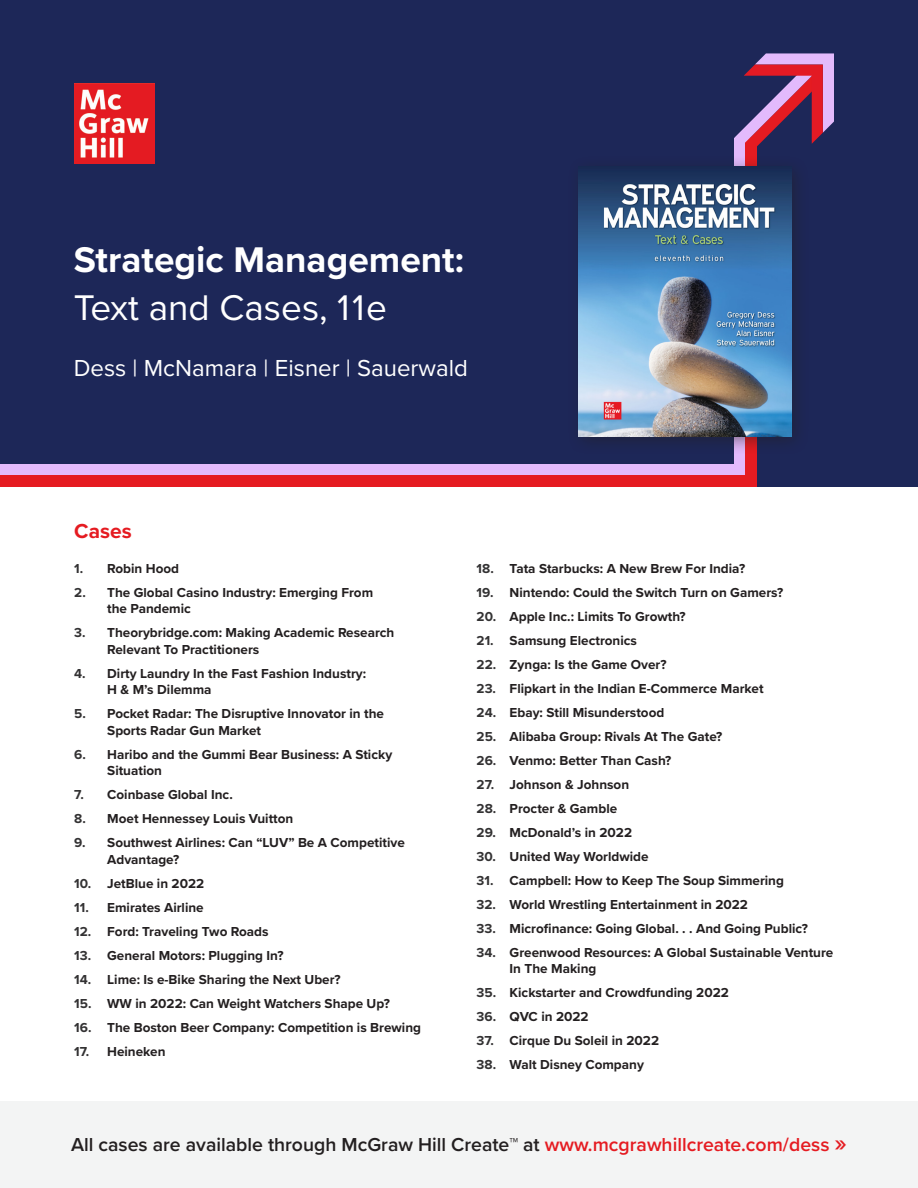
<style>
.page{position:relative;width:918px;height:1188px;background:#fff}
.page>*{position:absolute;margin:0;border:0;box-sizing:border-box;transform-origin:0 0}
.Paragraph_Style_1{font:700 37.05px/48.3px "Proxima Nova";color:#fff}
.Paragraph_Style_1-2{font:24px "Proxima Nova";color:#fff}
.Paragraph_Style_5{font:700 21px "Proxima Nova";color:#e51b21}
.P5_Call_to_Action_Bl{font:600 19.5px "Proxima Nova";color:#231f20}
.t1{font:700 13.5px/16.5px "Proxima Nova";color:#231f20}
.s1{font-weight:400}
.s2{color:#333233}
.s3{color:#e51b21}
.s4{font-size:25.2px;color:#e51b21}
</style>
<div class="page">
<div style="left:0;top:0;width:918px;height:487px;background:#1d2758"></div>
<div style="left:0;top:465px;width:741px;height:11px;background:#e3bafc"></div>
<div style="left:734px;top:138px;width:11px;height:338px;background:#e3bafc"></div>
<div style="left:0;top:476px;width:756px;height:11px;background:#e51b21"></div>
<div style="left:745px;top:138px;width:11px;height:349px;background:#e51b21"></div>
<svg style="left:734px;top:53px;width:100px;height:94px"></svg>
<img style="left:74px;top:83px;width:81px;height:81px">
<div style="left:0;top:1101px;width:918px;height:87px;background:#f3f4f4"></div>
<div style="left:567px;top:155px;width:243px;height:300px;background:#231f20;opacity:.5"></div>
<img style="left:579px;top:167px;width:213px;height:270px">
<p class="Paragraph_Style_1" style="left:74px;top:235px;width:392px">Strategic Management:<br><span class="s1">Text and Cases, 11e</span></p>
<p class="Paragraph_Style_1-2" style="left:74px;top:350px;width:396px">Dess | McNamara | Eisner | Sauerwald</p>
<p class="Paragraph_Style_5" style="left:74px;top:515px;width:59px">Cases</p>
<p class="t1" style="left:74px;top:560px;width:106px"><span class="s2">1.</span> Robin Hood</p>
<p class="t1" style="left:107px;top:584px;width:267px;text-indent:-33px"><span class="s2">2.</span> The Global Casino Industry: Emerging From the Pandemic</p>
<p class="t1" style="left:107px;top:624px;width:289px;text-indent:-33px"><span class="s2">3.</span> Theorybridge.com: Making Academic Research<br>Relevant To Practitioners</p>
<p class="t1" style="left:107px;top:665px;width:260px;text-indent:-33px"><span class="s2">4.</span> Dirty Laundry In the Fast Fashion Industry:<br>H &amp; M’s Dilemma</p>
<p class="t1" style="left:107px;top:705px;width:278px;text-indent:-33px"><span class="s2">5.</span> Pocket Radar: The Disruptive Innovator in the<br>Sports Radar Gun Market</p>
<p class="t1" style="left:107px;top:746px;width:287px;text-indent:-33px"><span class="s2">6.</span> Haribo and the Gummi Bear Business: A Sticky<br>Situation</p>
<p class="t1" style="left:74px;top:786px;width:160px"><span class="s2">7.</span> Coinbase Global Inc.</p>
<p class="t1" style="left:74px;top:810px;width:221px"><span class="s2">8.</span> Moet Hennessey Louis Vuitton</p>
<p class="t1" style="left:107px;top:834px;width:299px;text-indent:-33px"><span class="s2">9.</span> Southwest Airlines: Can “LUV” Be A Competitive<br>Advantage?</p>
<p class="t1" style="left:74px;top:875px;width:132px"><span class="s2">10.</span> JetBlue in 2022</p>
<p class="t1" style="left:74px;top:899px;width:131px"><span class="s2">11.</span> Emirates Airline</p>
<p class="t1" style="left:74px;top:923px;width:196px"><span class="s2">12.</span> Ford: Traveling Two Roads</p>
<p class="t1" style="left:74px;top:947px;width:211px"><span class="s2">13.</span> General Motors: Plugging In?</p>
<p class="t1" style="left:74px;top:971px;width:268px"><span class="s2">14.</span> Lime: Is e-Bike Sharing the Next Uber?</p>
<p class="t1" style="left:74px;top:995px;width:317px"><span class="s2">15.</span> WW in 2022: Can Weight Watchers Shape Up?</p>
<p class="t1" style="left:74px;top:1019px;width:348px"><span class="s2">16.</span> The Boston Beer Company: Competition is Brewing</p>
<p class="t1" style="left:74px;top:1043px;width:93px"><span class="s2">17.</span> Heineken</p>
<p class="t1" style="left:477px;top:560px;width:270px"><span class="s2">18.</span> Tata Starbucks: A New Brew For India?</p>
<p class="t1" style="left:477px;top:584px;width:308px"><span class="s2">19.</span> Nintendo: Could the Switch Turn on Gamers?</p>
<p class="t1" style="left:477px;top:608px;width:211px"><span class="s2">20.</span> Apple Inc.: Limits To Growth?</p>
<p class="t1" style="left:477px;top:632px;width:162px"><span class="s2">21.</span> Samsung Electronics</p>
<p class="t1" style="left:477px;top:656px;width:191px"><span class="s2">22.</span> Zynga: Is the Game Over?</p>
<p class="t1" style="left:477px;top:680px;width:288px"><span class="s2">23.</span> Flipkart in the Indian E-Commerce Market</p>
<p class="t1" style="left:477px;top:704px;width:189px"><span class="s2">24.</span> Ebay: Still Misunderstood</p>
<p class="t1" style="left:477px;top:728px;width:247px"><span class="s2">25.</span> Alibaba Group: Rivals At The Gate?</p>
<p class="t1" style="left:477px;top:752px;width:196px"><span class="s2">26.</span> Venmo: Better Than Cash?</p>
<p class="t1" style="left:477px;top:776px;width:154px"><span class="s2">27.</span> Johnson &amp; Johnson</p>
<p class="t1" style="left:477px;top:800px;width:142px"><span class="s2">28.</span> Procter &amp; Gamble</p>
<p class="t1" style="left:477px;top:824px;width:157px"><span class="s2">29.</span> McDonald’s in 2022</p>
<p class="t1" style="left:477px;top:848px;width:173px"><span class="s2">30.</span> United Way Worldwide</p>
<p class="t1" style="left:477px;top:872px;width:309px"><span class="s2">31.</span> Campbell: How to Keep The Soup Simmering</p>
<p class="t1" style="left:477px;top:896px;width:273px"><span class="s2">32.</span> World Wrestling Entertainment in 2022</p>
<p class="t1" style="left:477px;top:920px;width:333px"><span class="s2">33.</span> Microfinance: Going Global. . . And Going Public?</p>
<p class="t1" style="left:510px;top:944px;width:325px;text-indent:-33px"><span class="s2">34.</span> Greenwood Resources: A Global Sustainable Venture<br>In The Making</p>
<p class="t1" style="left:477px;top:984px;width:254px"><span class="s2">35.</span> Kickstarter and Crowdfunding 2022</p>
<p class="t1" style="left:477px;top:1008px;width:114px"><span class="s2">36.</span> QVC in 2022</p>
<p class="t1" style="left:477px;top:1032px;width:184px"><span class="s2">37.</span> Cirque Du Soleil in 2022</p>
<p class="t1" style="left:477px;top:1056px;width:169px"><span class="s2">38.</span> Walt Disney Company</p>
<p class="P5_Call_to_Action_Bl" style="left:71px;top:1130px;width:777px">All cases are available through McGraw Hill Create™ at <span class="s3">www.mcgrawhillcreate.com/dess</span> <span class="s4">»</span></p>
</div>
